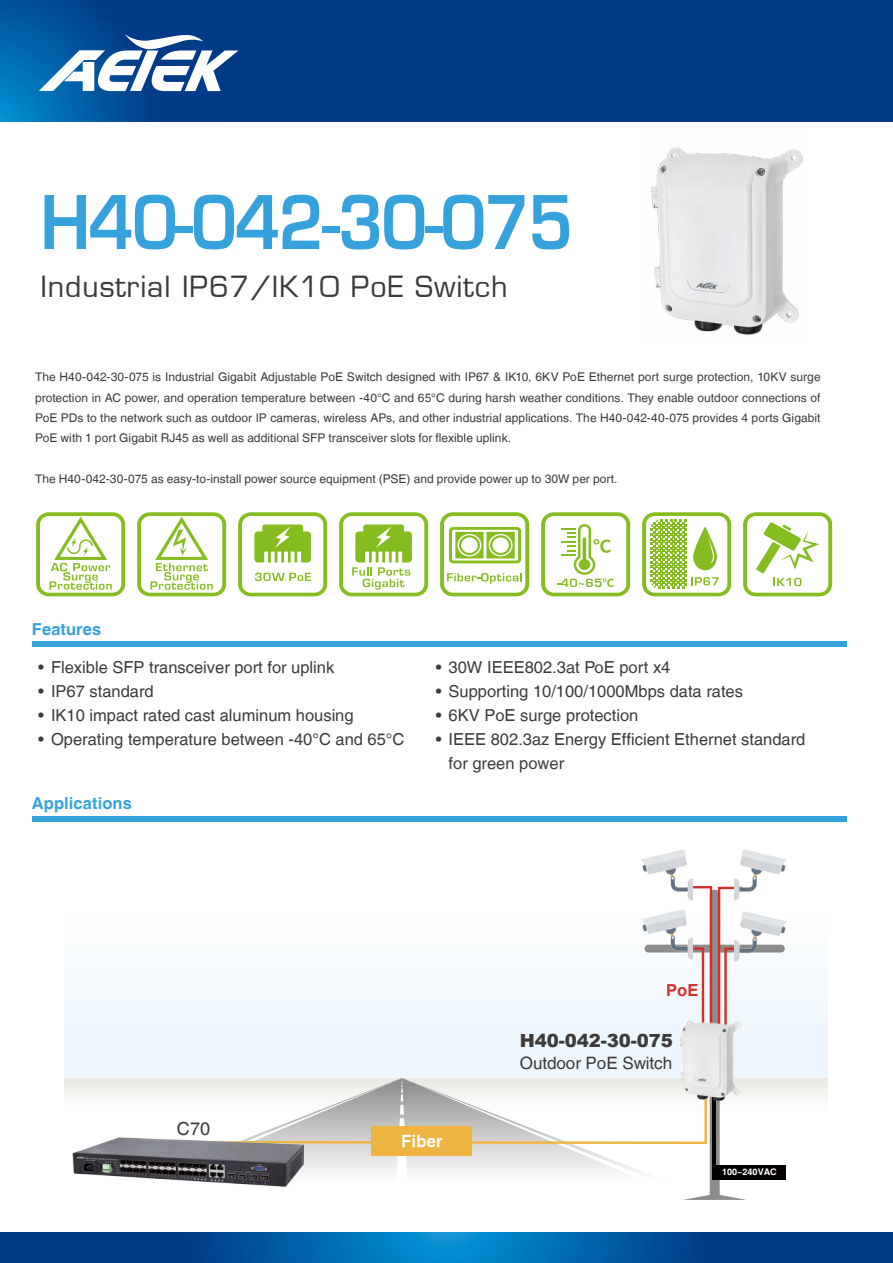
<style>
.page{position:relative;width:893px;height:1263px;background:#fff}
.page>*{position:absolute;margin:0;border:0;box-sizing:border-box;transform-origin:0 0}
.t1{font:700 72px "Euromode";letter-spacing:-.03em;color:#36a2dc;scale:.9 1}
.t2{font:28.5px "Euromode Plain";letter-spacing:.03em;color:#3e3a39}
.t3{font:900 18.15px "Arial";letter-spacing:-.005em;color:#3d3a39}
.t4{font:18.15px "Helvetica LT";color:#3d3a39}
.t5{font:17.1px "Helvetica LT";letter-spacing:-.005em;color:#3d3a39}
.t6{font:700 16.65px "Helvetica Textbook LT";letter-spacing:.015em;color:#fff}
.t7{font:700 16.65px "Arial";color:#d52f2b}
.t8{font:16.5px/24px "Helvetica LT";color:#3e3a39}
.t9{font:700 16.5px "Helvetica LT";letter-spacing:.005em;color:#36a2dc}
.t10{font:12px/20.2px "Helvetica LT";letter-spacing:.005em;color:#3e3a39;text-align:justify}
.t11{font:700 11.1px "Euromode";color:#80b329;scale:1.08 1}
.t12{font:700 9.15px "Helvetica LT";color:#fff}
</style>
<div class="page">
<svg style="left:0;top:0;width:893px;height:121px;background:#003e8a"></svg>
<svg style="left:39px;top:33px;width:200px;height:58px"></svg>
<img style="left:651px;top:147px;width:152px;height:188px">
<svg style="left:743px;top:512px;width:89px;height:84px"></svg>
<svg style="left:642px;top:512px;width:89px;height:84px"></svg>
<svg style="left:238px;top:512px;width:89px;height:84px"></svg>
<svg style="left:339px;top:512px;width:89px;height:84px"></svg>
<svg style="left:137px;top:512px;width:89px;height:84px"></svg>
<svg style="left:440px;top:512px;width:89px;height:84px"></svg>
<svg style="left:541px;top:512px;width:89px;height:84px"></svg>
<svg style="left:36px;top:512px;width:89px;height:84px"></svg>
<svg style="left:0;top:1233px;width:893px;height:30px;background:#00559d"></svg>
<div style="left:32px;top:641px;width:814px;height:5px;background:#36a2dc"></div>
<div style="left:32px;top:816px;width:814px;height:5px;background:#36a2dc"></div>
<div style="left:64px;top:848px;width:763px;height:234px;background:linear-gradient(to bottom,#fff,#eaf5fc)"></div>
<div style="left:64px;top:1078px;width:763px;height:119px;background:linear-gradient(to bottom,#f5f4f2,#fff)"></div>
<svg style="left:123px;top:885px;width:624px;height:315px"></svg>
<img style="left:735px;top:910px;width:51px;height:51px">
<img style="left:735px;top:849px;width:51px;height:51px">
<img style="left:642px;top:909px;width:51px;height:51px">
<img style="left:642px;top:849px;width:51px;height:51px">
<img style="left:70px;top:1130px;width:239px;height:61px">
<div style="left:712px;top:1165px;width:74px;height:14px;background:#040000"></div>
<hr style="left:712px;top:1097px;width:4px;height:82px;background:#040000">
<img style="left:676px;top:1011px;width:66px;height:93px">
<h1 class="t1" style="left:40px;top:177px;width:594px">H40-042-30-075</h1>
<h2 class="t2" style="left:40px;top:270px;width:469px">Industrial IP67/IK10 PoE Switch</h2>
<p class="t10" style="left:35px;top:367px;width:787px">The H40-042-30-075 is Industrial Gigabit Adjustable PoE Switch designed with IP67 &amp; IK10, 6KV PoE Ethernet port surge protection, 10KV surge protection in AC power, and operation temperature between -40°C and 65°C during harsh weather conditions. They enable outdoor connections of PoE PDs to the network such as outdoor IP cameras, wireless APs, and other industrial applications. The H40-042-40-075 provides 4 ports Gigabit PoE with 1 port Gigabit RJ45 as well as additional SFP transceiver slots for flexible uplink.</p>
<p class="t10" style="left:35px;top:468px;width:584px">The H40-042-30-075 as easy-to-install power source equipment (PSE) and provide power up to 30W per port.</p>
<h3 class="t9" style="left:32px;top:619px;width:71px">Features</h3>
<h3 class="t8" style="left:38px;top:655px;width:298px">• Flexible SFP transceiver port for uplink</h3>
<h3 class="t8" style="left:38px;top:679px;width:117px">• IP67 standard</h3>
<h3 class="t8" style="left:38px;top:703px;width:317px">• IK10 impact rated cast aluminum housing</h3>
<h3 class="t8" style="left:38px;top:727px;width:368px">• Operating temperature between -40°C and 65°C</h3>
<h3 class="t9" style="left:32px;top:793px;width:101px">Applications</h3>
<p class="t11" style="left:586px;top:576px;width:17px">65</p>
<h3 class="t8" style="left:436px;top:655px;width:236px">• 30W IEEE802.3at PoE port x4</h3>
<h3 class="t8" style="left:436px;top:679px;width:309px">• Supporting 10/100/1000Mbps data rates</h3>
<h3 class="t8" style="left:436px;top:703px;width:204px">• 6KV PoE surge protection</h3>
<h3 class="t8" style="left:449px;top:727px;width:358px;text-indent:-13px">• IEEE 802.3az Energy Efficient Ethernet standard for green power</h3>
<h3 class="t7" style="left:666px;top:979px;width:34px">PoE</h3>
<h3 class="t3" style="left:520px;top:1028px;width:155px">H40-042-30-075</h3>
<h3 class="t5" style="left:520px;top:1053px;width:154px">Outdoor PoE Switch</h3>
<h3 class="t4" style="left:177px;top:1118px;width:35px">C70</h3>
<h3 class="t6" style="left:401px;top:1131px;width:43px">Fiber</h3>
<p class="t12" style="left:722px;top:1166px;width:56px">100~240VAC</p>
</div>
